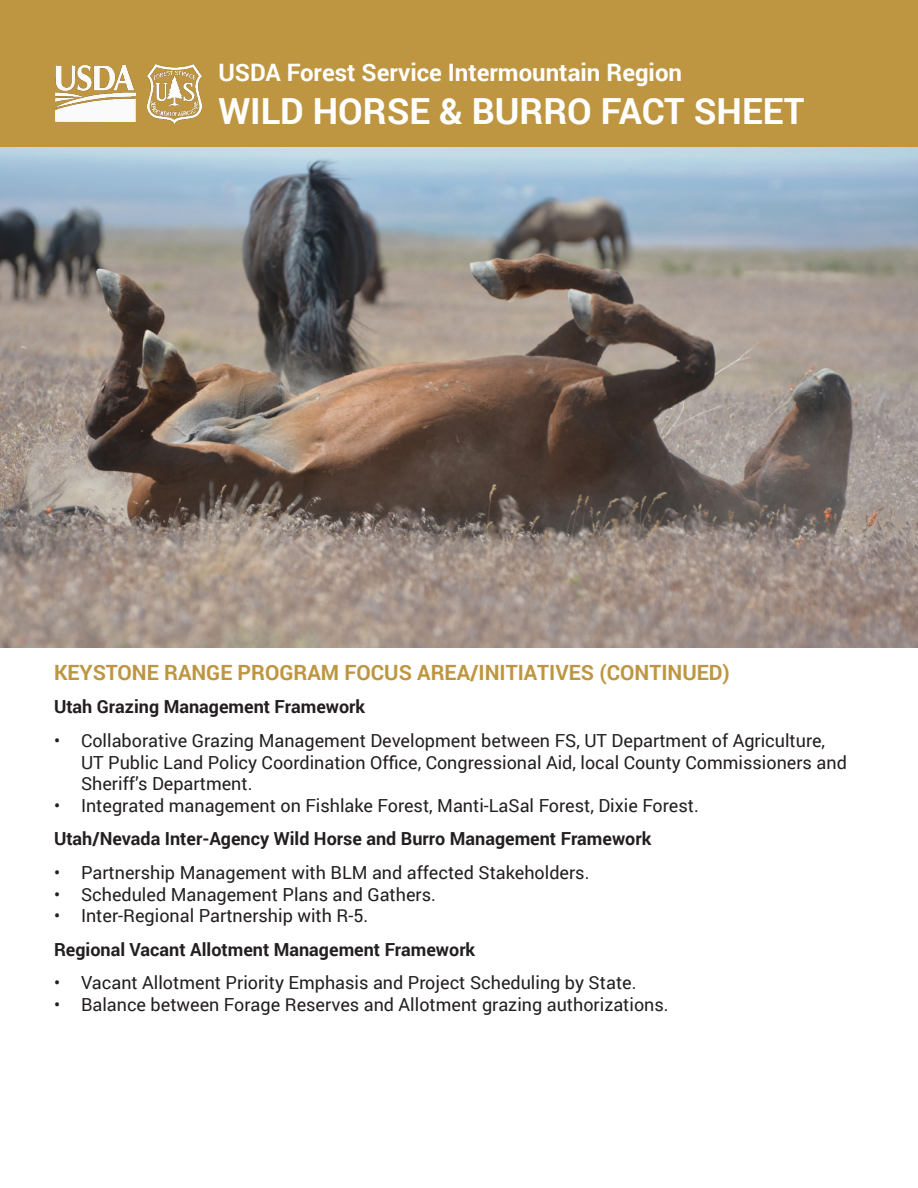
<style>
.page{position:relative;width:918px;height:1188px;background:#fff}
.page>*{position:absolute;margin:0;border:0;box-sizing:border-box;transform-origin:0 0}
.t1{font:700 36px "Roboto";color:#fff}
.t2{font:700 24px "Roboto";color:#fff}
.text{font:700 21px "Roboto";color:#be9642}
.t3{font:18px/21.6px "Roboto";color:#231f20}
.text-2{font:700 18px "Roboto";color:#231f20}
</style>
<div class="page">
<img style="left:0;top:147px;width:918px;height:501px">
<div style="left:0;top:0;width:918px;height:147px;background:#be9642"></div>
<img style="left:55px;top:66px;width:81px;height:55px">
<img style="left:148px;top:64px;width:53px;height:60px">
<h2 class="t2" style="left:218px;top:55px;width:465px">USDA Forest Service Intermountain Region</h2>
<h1 class="t1" style="left:218px;top:85px;width:587px">WILD HORSE &amp; BURRO FACT SHEET</h1>
<p class="text" style="left:54px;top:657px;width:677px">KEYSTONE RANGE PROGRAM FOCUS AREA/INITIATIVES (CONTINUED)</p>
<p class="text-2" style="left:54px;top:694px;width:313px">Utah Grazing Management Framework</p>
<p class="t3" style="left:81px;top:729px;width:767px;text-indent:-27px">• Collaborative Grazing Management Development between FS, UT Department of Agriculture,<br>UT Public Land Policy Coordination Office, Congressional Aid, local County Commissioners and<br>Sheriff’s Department.</p>
<p class="t3" style="left:54px;top:794px;width:646px">• Integrated management on Fishlake Forest, Manti-LaSal Forest, Dixie Forest.</p>
<p class="text-2" style="left:54px;top:826px;width:599px">Utah/Nevada Inter-Agency Wild Horse and Burro Management Framework</p>
<p class="t3" style="left:54px;top:861px;width:537px">• Partnership Management with BLM and affected Stakeholders.</p>
<p class="t3" style="left:54px;top:883px;width:383px">• Scheduled Management Plans and Gathers.</p>
<p class="t3" style="left:54px;top:904px;width:316px">• Inter-Regional Partnership with R-5.</p>
<p class="text-2" style="left:54px;top:937px;width:423px">Regional Vacant Allotment Management Framework</p>
<p class="t3" style="left:54px;top:971px;width:584px">• Vacant Allotment Priority Emphasis and Project Scheduling by State.</p>
<p class="t3" style="left:54px;top:993px;width:616px">• Balance between Forage Reserves and Allotment grazing authorizations.</p>
</div>
